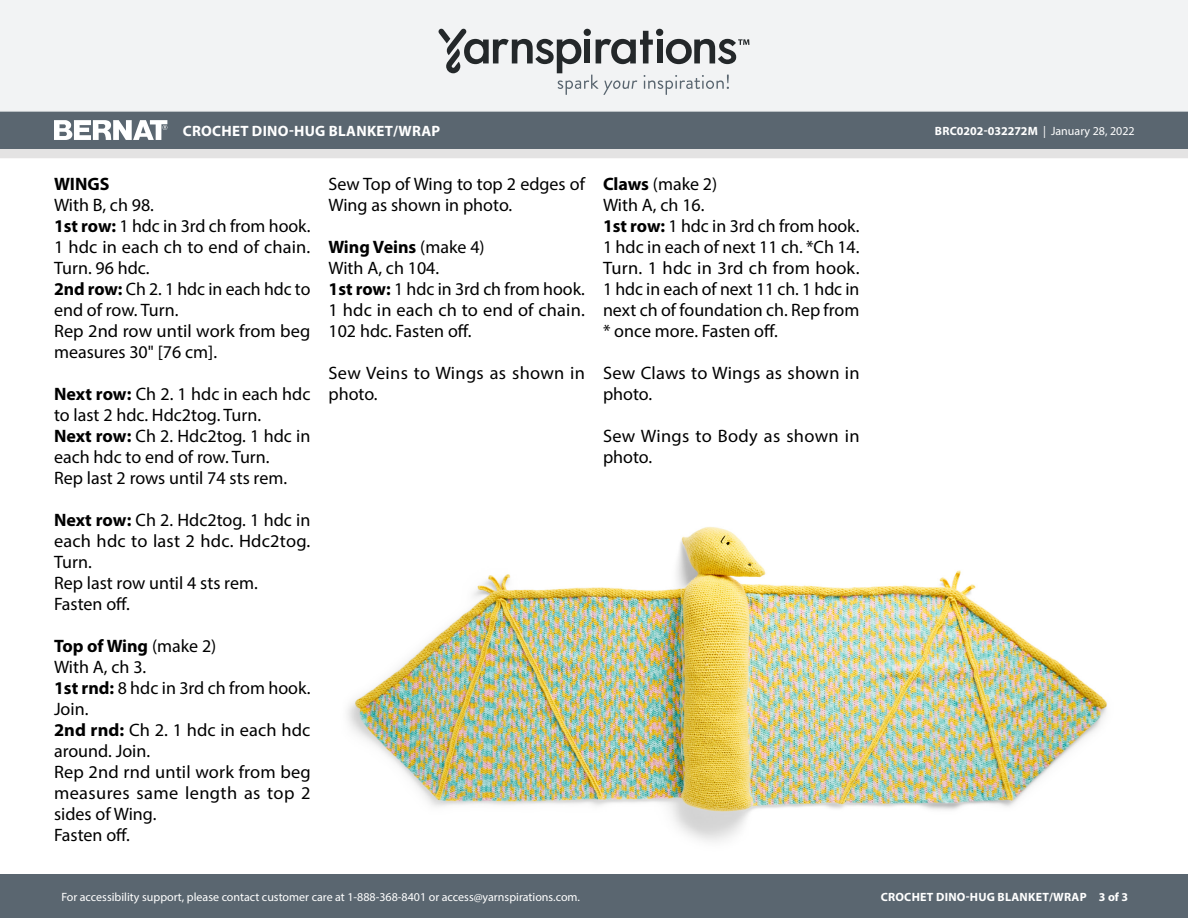
<style>
.page{position:relative;width:1188px;height:918px;background:#fff}
.page>*{position:absolute;margin:0;border:0;box-sizing:border-box;transform-origin:0 0}
.Body_-__Auto_Style_w{font:18px/21px "Myriad Pro";color:#000}
.Body_-__Auto_Style_w-2{font:700 18px "Myriad Pro";color:#000}
.t1{font:700 15px "Myriad Pro";letter-spacing:.02em;color:#fff}
.t2{font:12px "Myriad Pro";color:#fff}
.t3{font:700 12px "Myriad Pro";letter-spacing:.02em;color:#fff}
.t4{font:700 12px "Myriad Pro";color:#fff}
.s1{font-weight:400}
.s2{font-weight:700}
</style>
<div class="page">
<div style="left:0;top:875px;width:1188px;height:43px;background:#5a6670"></div>
<div style="left:0;top:149px;width:1188px;height:9px;background:#e4e3e3"></div>
<div style="left:0;top:111px;width:1188px;height:38px;background:#5a6670"></div>
<div style="left:0;top:0;width:1188px;height:112px;background:#f2f3f4"></div>
<svg style="left:438px;top:29px;width:311px;height:66px"></svg>
<svg style="left:54px;top:120px;width:113px;height:20px"></svg>
<img style="left:347px;top:527px;width:760px;height:315px">
<p class="t1" style="left:183px;top:121px;width:259px">CROCHET DINO-HUG BLANKET/WRAP</p>
<p class="t4" style="left:935px;top:123px;width:201px">BRC0202-032272M <span class="s1">| January 28, 2022</span></p>
<p class="Body_-__Auto_Style_w-2" style="left:54px;top:172px;width:57px">WINGS</p>
<p class="Body_-__Auto_Style_w" style="left:54px;top:194px;width:102px">With B, ch 98.</p>
<p class="Body_-__Auto_Style_w" style="left:54px;top:215px;width:258px;text-align:justify"><span class="s2">1st row:</span> 1 hdc in 3rd ch from hook.<br>1 hdc in each ch to end of chain.<br>Turn. 96 hdc.</p>
<p class="Body_-__Auto_Style_w" style="left:54px;top:278px;width:258px"><span class="s2">2nd row:</span> Ch 2. 1 hdc in each hdc to end of row. Turn.</p>
<p class="Body_-__Auto_Style_w" style="left:54px;top:320px;width:258px">Rep 2nd row until work from beg measures 30" [76 cm].</p>
<p class="Body_-__Auto_Style_w" style="left:54px;top:383px;width:258px"><span class="s2">Next row:</span> Ch 2. 1 hdc in each hdc to last 2 hdc. Hdc2tog. Turn.</p>
<p class="Body_-__Auto_Style_w" style="left:54px;top:425px;width:258px"><span class="s2">Next row:</span> Ch 2. Hdc2tog. 1 hdc in each hdc to end of row. Turn.</p>
<p class="Body_-__Auto_Style_w" style="left:54px;top:467px;width:235px">Rep last 2 rows until 74 sts rem.</p>
<p class="Body_-__Auto_Style_w" style="left:54px;top:509px;width:258px;text-align:justify"><span class="s2">Next row:</span> Ch 2. Hdc2tog. 1 hdc in each hdc to last 2 hdc. Hdc2tog.<br>Turn.</p>
<p class="Body_-__Auto_Style_w" style="left:54px;top:572px;width:205px">Rep last row until 4 sts rem.</p>
<p class="Body_-__Auto_Style_w" style="left:54px;top:593px;width:77px">Fasten off.</p>
<p class="Body_-__Auto_Style_w-2" style="left:54px;top:634px;width:164px">Top of Wing <span class="s1">(make 2)</span></p>
<p class="Body_-__Auto_Style_w" style="left:54px;top:656px;width:94px">With A, ch 3.</p>
<p class="Body_-__Auto_Style_w" style="left:54px;top:677px;width:258px"><span class="s2">1st rnd:</span> 8 hdc in 3rd ch from hook.<br>Join.</p>
<p class="Body_-__Auto_Style_w" style="left:54px;top:719px;width:258px"><span class="s2">2nd rnd:</span> Ch 2. 1 hdc in each hdc around. Join.</p>
<p class="Body_-__Auto_Style_w" style="left:54px;top:761px;width:258px;text-align:justify">Rep 2nd rnd until work from beg measures same length as top 2 sides of Wing.</p>
<p class="Body_-__Auto_Style_w" style="left:54px;top:824px;width:77px">Fasten off.</p>
<p class="Body_-__Auto_Style_w" style="left:328px;top:173px;width:258px">Sew Top of Wing to top 2 edges of<br>Wing as shown in photo.</p>
<p class="Body_-__Auto_Style_w-2" style="left:328px;top:235px;width:158px">Wing Veins <span class="s1">(make 4)</span></p>
<p class="Body_-__Auto_Style_w" style="left:328px;top:257px;width:112px">With A, ch 104.</p>
<p class="Body_-__Auto_Style_w" style="left:328px;top:278px;width:258px;text-align:justify"><span class="s2">1st row:</span> 1 hdc in 3rd ch from hook.<br>1 hdc in each ch to end of chain.<br>102 hdc. Fasten off.</p>
<p class="Body_-__Auto_Style_w" style="left:328px;top:362px;width:258px">Sew Veins to Wings as shown in photo.</p>
<p class="Body_-__Auto_Style_w" style="left:603px;top:173px;width:116px"><span class="s2">Claws</span> (make 2)</p>
<p class="Body_-__Auto_Style_w" style="left:603px;top:194px;width:103px">With A, ch 16.</p>
<p class="Body_-__Auto_Style_w" style="left:603px;top:215px;width:258px;text-align:justify"><span class="s2">1st row:</span> 1 hdc in 3rd ch from hook.<br>1 hdc in each of next 11 ch. *Ch 14.<br>Turn. 1 hdc in 3rd ch from hook.<br>1 hdc in each of next 11 ch. 1 hdc in next ch of foundation ch. Rep from * once more. Fasten off.</p>
<p class="Body_-__Auto_Style_w" style="left:603px;top:362px;width:258px">Sew Claws to Wings as shown in photo.</p>
<p class="Body_-__Auto_Style_w" style="left:603px;top:425px;width:258px">Sew Wings to Body as shown in photo.</p>
<p class="t2" style="left:61px;top:889px;width:520px">For accessibility support, please contact customer care at 1-888-368-8401 or access@yarnspirations.com.</p>
<p class="t3" style="left:881px;top:889px;width:249px">CROCHET DINO-HUG BLANKET/WRAP 3 of 3</p>
</div>
